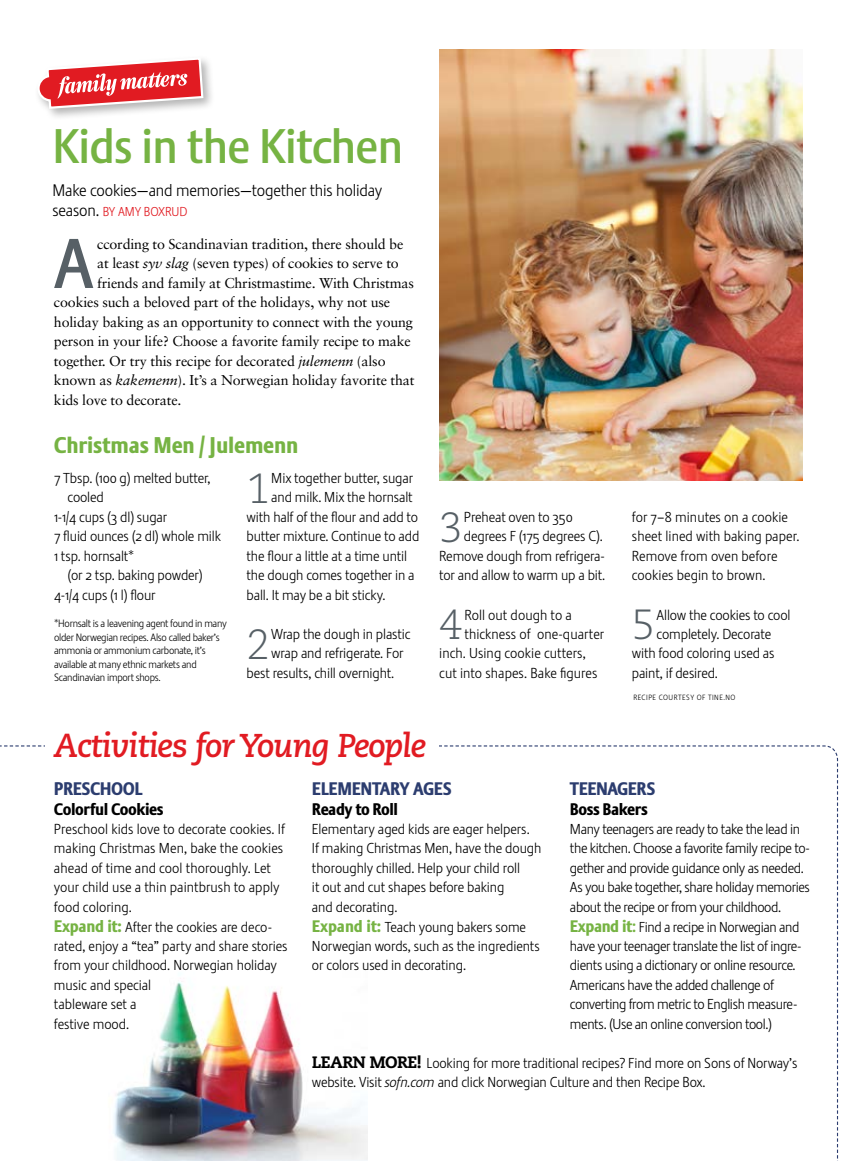
<style>
.page{position:relative;width:864px;height:1161px;background:#fff}
.page>*{position:absolute;margin:0;border:0;box-sizing:border-box;transform-origin:0 0}
.t1{font:500 69.45px "Stalemate";color:#576066}
.t2{font:500 48px "Stalemate";letter-spacing:-.015em;color:#76b343}
.t3{font:300 42.15px "Caecilia";color:#576066}
.t4{font:italic 700 33px "Caecilia";letter-spacing:-.03em;color:#e11b22}
.t5{font:800 22.5px "Stalemate";letter-spacing:-.01em;color:#76b343}
.t6{font:800 18px "Stalemate";letter-spacing:-.025em;color:#2c3d6f}
.t7{font:300 16.5px "Stalemate";letter-spacing:-.01em;color:#000}
.t8{font:800 16.5px "Stalemate";letter-spacing:-.025em;color:#000}
.t9{font:300 14.25px/19.5px "Stalemate";letter-spacing:-.01em;color:#000}
.t10{font:14.25px "Sabon";letter-spacing:-.01em;color:#000}
.t11{font:300 12.75px "Stalemate";letter-spacing:-.01em;color:#e11b22}
.t12{font:300 10.5px/13.5px "Stalemate";letter-spacing:-.025em;color:#000}
.t13{font:300 7.5px "Stalemate";letter-spacing:.065em;color:#000}
.s1{font-size:16.5px;color:#000}
.s2{font-style:italic}
.s3{font-weight:800;font-size:16.5px;color:#76b343}
.s4{font-weight:500;font-size:16.5px;color:#76b343}
.s5{font-family:"Caecilia";font-weight:800;font-size:16.5px}
</style>
<div class="page">
<svg style="left:0;top:745px;width:839px;height:416px"></svg>
<div style="left:45px;top:721px;width:394px;height:46px;background:#fff"></div>
<div style="left:34px;top:54px;width:182px;height:67px;background:#000;opacity:.3"></div>
<svg style="left:37px;top:56px;width:168px;height:54px"></svg>
<img style="left:439px;top:50px;width:363px;height:430px">
<h2 class="t2" style="left:52px;top:118px;width:352px">Kids in the Kitchen</h2>
<p class="t7" style="left:52px;top:181px;width:331px">Make cookies—and memories—together this holiday</p>
<p class="t11" style="left:52px;top:204px;width:136px"><span class="s1">season.</span> BY AMY BOXRUD</p>
<h1 class="t1" style="left:54px;top:222px;width:41px">A</h1>
<p class="t10" style="left:97px;top:236px;width:308px">ccording to Scandinavian tradition, there should be</p>
<p class="t10" style="left:97px;top:255px;width:303px">at least <span class="s2">syv slag</span> (seven types) of cookies to serve to</p>
<p class="t10" style="left:97px;top:275px;width:318px">friends and family at Christmastime. With Christmas</p>
<p class="t10" style="left:54px;top:294px;width:338px">cookies such a beloved part of the holidays, why not use</p>
<p class="t10" style="left:54px;top:314px;width:361px">holiday baking as an opportunity to connect with the young</p>
<p class="t10" style="left:54px;top:333px;width:358px">person in your life? Choose a favorite family recipe to make</p>
<p class="t10" style="left:54px;top:353px;width:333px">together. Or try this recipe for decorated <span class="s2">julemenn</span> (also</p>
<p class="t10" style="left:54px;top:372px;width:362px">known as <span class="s2">kakemenn</span>). It’s a Norwegian holiday favorite that</p>
<p class="t10" style="left:54px;top:392px;width:129px">kids love to decorate.</p>
<h3 class="t5" style="left:54px;top:432px;width:246px">Christmas Men / Julemenn</h3>
<p class="t9" style="left:54px;top:468px;width:158px">7 Tbsp. (100 g) melted butter,</p>
<p class="t9" style="left:67px;top:488px;width:38px">cooled</p>
<p class="t9" style="left:54px;top:507px;width:115px">1-1/4 cups (3 dl) sugar</p>
<p class="t9" style="left:54px;top:527px;width:168px">7 fluid ounces (2 dl) whole milk</p>
<p class="t9" style="left:54px;top:546px;width:82px">1 tsp. hornsalt*</p>
<p class="t9" style="left:67px;top:566px;width:137px">(or 2 tsp. baking powder)</p>
<p class="t9" style="left:54px;top:585px;width:103px">4-1/4 cups (1 l) flour</p>
<p class="t12" style="left:54px;top:617px;width:174px">*Hornsalt is a leavening agent found in many older Norwegian recipes. Also called baker’s ammonia or ammonium carbonate, it’s available at many ethnic markets and Scandinavian import shops.</p>
<h3 class="t3" style="left:247px;top:464px;width:25px">1</h3>
<p class="t9" style="left:271px;top:468px;width:143px">Mix together butter, sugar</p>
<p class="t9" style="left:271px;top:488px;width:143px">and milk. Mix the hornsalt</p>
<p class="t9" style="left:247px;top:507px;width:173px">with half of the flour and add to</p>
<p class="t9" style="left:247px;top:527px;width:174px">butter mixture. Continue to add</p>
<p class="t9" style="left:247px;top:546px;width:162px">the flour a little at a time until</p>
<p class="t9" style="left:247px;top:566px;width:170px">the dough comes together in a</p>
<p class="t9" style="left:247px;top:585px;width:140px">ball. It may be a bit sticky.</p>
<h3 class="t3" style="left:247px;top:620px;width:25px">2</h3>
<p class="t9" style="left:271px;top:624px;width:141px">Wrap the dough in plastic</p>
<p class="t9" style="left:271px;top:644px;width:134px">wrap and refrigerate. For</p>
<p class="t9" style="left:247px;top:663px;width:149px">best results, chill overnight.</p>
<h3 class="t3" style="left:439px;top:503px;width:25px">3</h3>
<p class="t9" style="left:464px;top:507px;width:110px">Preheat oven to 350</p>
<p class="t9" style="left:464px;top:527px;width:140px">degrees F (175 degrees C).</p>
<p class="t9" style="left:439px;top:546px;width:167px">Remove dough from refrigera-</p>
<p class="t9" style="left:439px;top:566px;width:168px">tor and allow to warm up a bit.</p>
<h3 class="t3" style="left:439px;top:601px;width:25px">4</h3>
<p class="t9" style="left:464px;top:605px;width:109px">Roll out dough to a</p>
<p class="t9" style="left:464px;top:624px;width:141px">thickness of one-quarter</p>
<p class="t9" style="left:439px;top:644px;width:148px">inch. Using cookie cutters,</p>
<p class="t9" style="left:439px;top:663px;width:160px">cut into shapes. Bake figures</p>
<h3 class="t4" style="left:54px;top:727px;width:374px">Activities for Young People</h3>
<p class="t9" style="left:632px;top:507px;width:169px">for 7–8 minutes on a cookie sheet lined with baking paper.<br>Remove from oven before cookies begin to brown.</p>
<h3 class="t3" style="left:632px;top:601px;width:25px">5</h3>
<p class="t9" style="left:657px;top:605px;width:135px">Allow the cookies to cool</p>
<p class="t9" style="left:657px;top:624px;width:116px">completely. Decorate</p>
<p class="t9" style="left:632px;top:644px;width:144px">with food coloring used as</p>
<p class="t9" style="left:632px;top:663px;width:88px">paint, if desired.</p>
<p class="t13" style="left:633px;top:693px;width:104px">RECIPE COURTESY OF TINE.NO</p>
<p class="t6" style="left:54px;top:778px;width:90px">PRESCHOOL</p>
<p class="t8" style="left:54px;top:799px;width:111px">Colorful Cookies</p>
<p class="t9" style="left:54px;top:819px;width:235px">Preschool kids love to decorate cookies. If making Christmas Men, bake the cookies ahead of time and cool thoroughly. Let your child use a thin paintbrush to apply food coloring.<br><span class="s3">Expand it:</span> After the cookies are deco&shy;rated, enjoy a “tea” party and share stories from your childhood. Norwegian holiday music and special<br>tableware set a<br>festive mood.</p>
<p class="t6" style="left:312px;top:778px;width:141px">ELEMENTARY AGES</p>
<p class="t8" style="left:312px;top:799px;width:88px">Ready to Roll</p>
<p class="t9" style="left:312px;top:819px;width:231px">Elementary aged kids are eager helpers.<br>If making Christmas Men, have the dough thoroughly chilled. Help your child roll<br>it out and cut shapes before baking<br>and decorating.<br><span class="s3">Expand it:</span> Teach young bakers some Norwegian words, such as the ingredients or colors used in decorating.</p>
<p class="t6" style="left:570px;top:778px;width:87px">TEENAGERS</p>
<p class="t8" style="left:570px;top:799px;width:80px">Boss Bakers</p>
<p class="t9" style="left:570px;top:819px;width:242px">Many teenagers are ready to take the lead in the kitchen. Choose a favorite family recipe to&shy;gether and provide guidance only as needed.<br>As you bake together, share holiday memories about the recipe or from your childhood.<br><span class="s3">Expand it</span><span class="s4">:</span> Find a recipe in Norwegian and have your teenager translate the list of ingre&shy;dients using a dictionary or online resource.<br>Americans have the added challenge of converting from metric to English measure&shy;ments. (Use an online conversion tool.)</p>
<p class="t9" style="left:312px;top:1053px;width:487px"><span class="s5">LEARN MORE!</span> Looking for more traditional recipes? Find more on Sons of Norway’s website. Visit <span class="s2">sofn.com</span> and click Norwegian Culture and then Recipe Box.</p>
</div>
